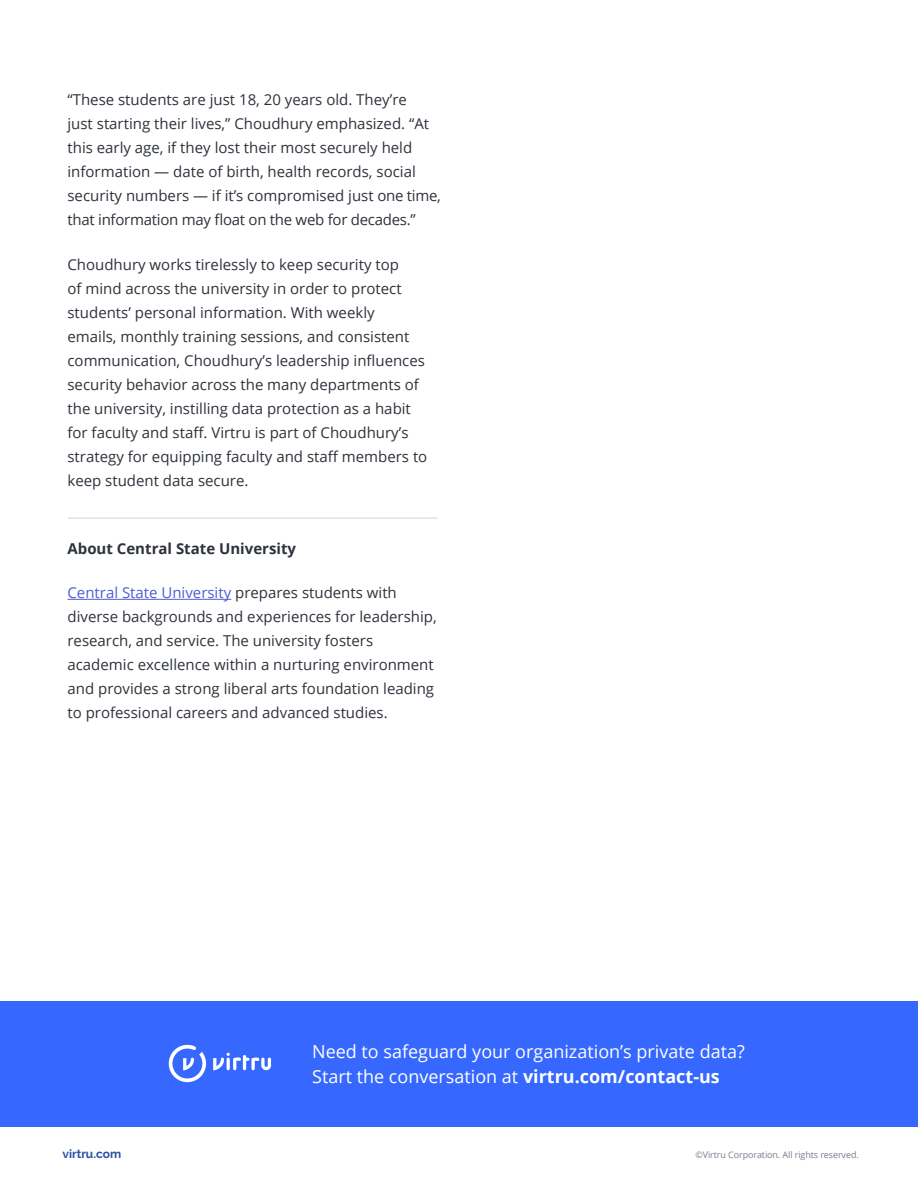
<style>
.page{position:relative;width:918px;height:1188px;background:#fff}
.page>*{position:absolute;margin:0;border:0;box-sizing:border-box;transform-origin:0 0}
.t1{font:18px/25.5px "Open Sans";color:#fff}
.t2{font:15px/24px "Open Sans";color:#2d323b}
.t3{font:700 15px "Open Sans";color:#2d323b}
.t4{font:700 12px "Raleway";color:#2a51a3}
.t5{font:9px "Open Sans";letter-spacing:-.01em;color:#777e8c}
.s1{color:#4f5cd6}
.s2{font-weight:700}
</style>
<div class="page">
<div style="left:0;top:1001px;width:918px;height:125px;background:#3668ff"></div>
<svg style="left:168px;top:1045px;width:103px;height:37px"></svg>
<hr style="left:68px;top:517px;width:370px;height:2px;background:#dce0e5">
<hr style="left:68px;top:599px;width:163px;height:1px;background:#4f5cd6">
<p class="t2" style="left:68px;top:88px;width:375px">“These students are just 18, 20 years old. They’re<br>just starting their lives,” Choudhury emphasized. “At this early age, if they lost their most securely held information — date of birth, health records, social security numbers — if it’s compromised just one time, that information may float on the web for decades.”</p>
<p class="t2" style="left:68px;top:252px;width:361px">Choudhury works tirelessly to keep security top<br>of mind across the university in order to protect students’ personal information. With weekly emails, monthly training sessions, and consistent communication, Choudhury’s leadership influences security behavior across the many departments of the university, instilling data protection as a habit for faculty and staff. Virtru is part of Choudhury’s strategy for equipping faculty and staff members to keep student data secure.</p>
<p class="t3" style="left:68px;top:538px;width:230px">About Central State University</p>
<p class="t2" style="left:68px;top:580px;width:371px"><span class="s1">Central State University</span> prepares students with diverse backgrounds and experiences for leadership, research, and service. The university fosters academic excellence within a nurturing environment and provides a strong liberal arts foundation leading to professional careers and advanced studies.</p>
<p class="t1" style="left:312px;top:1038px;width:434px">Need to safeguard your organization’s private data?<br>Start the conversation at <span class="s2">virtru.com/contact-us</span></p>
<p class="t4" style="left:62px;top:1147px;width:60px">virtru.com</p>
<p class="t5" style="left:695px;top:1148px;width:165px">©Virtru Corporation. All rights reserved.</p>
</div>
